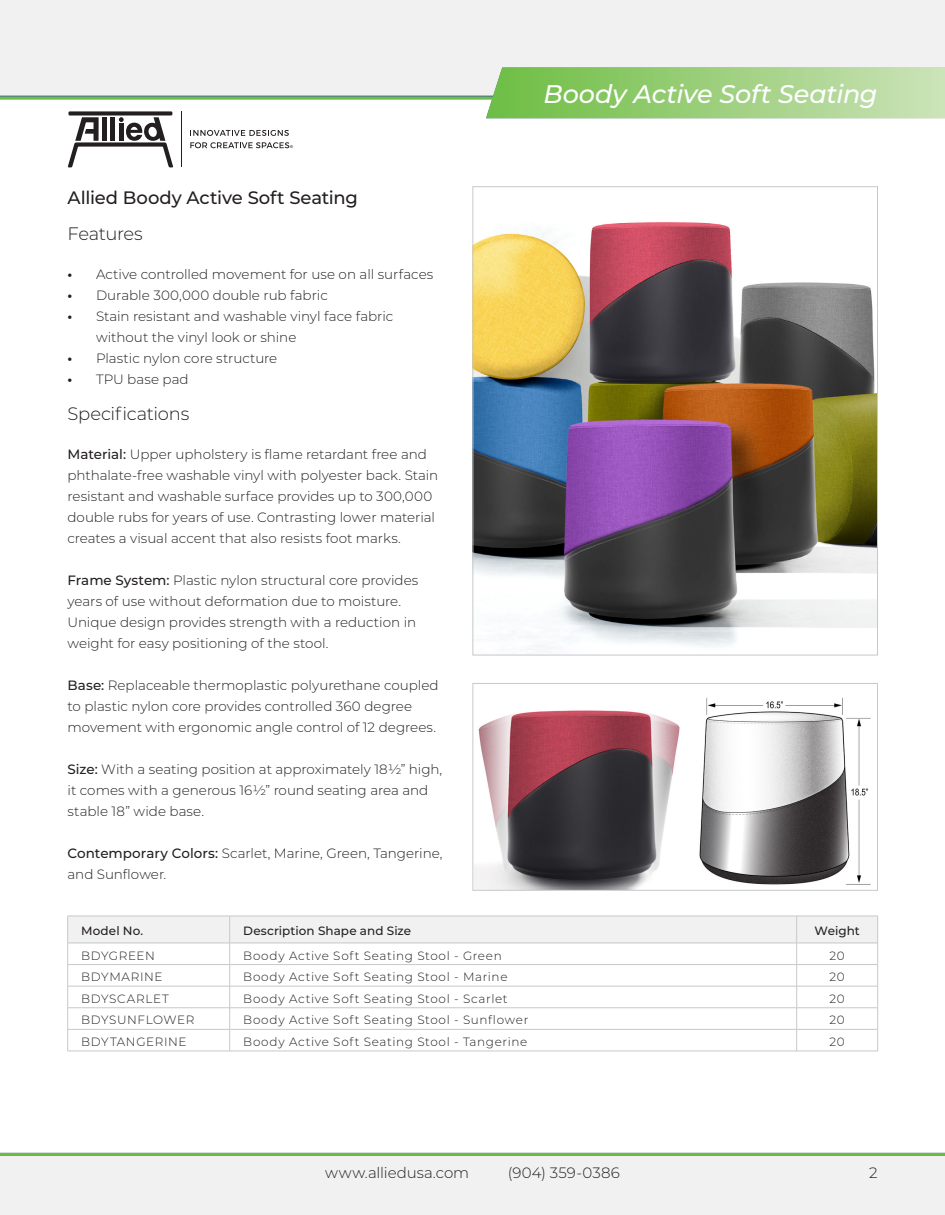
<style>
.page{position:relative;width:945px;height:1215px;background:#fff}
.page>*{position:absolute;margin:0;border:0;box-sizing:border-box;transform-origin:0 0}
.t1{font:italic 500 25.5px "Montserrat";letter-spacing:-.01em;color:#fff}
.Text_3{font:500 18px "Montserrat";letter-spacing:-.01em;color:#231f20}
.Text_3-2{font:300 18px "Montserrat";letter-spacing:-.015em;color:#231f20}
.t2{font:300 15px "Montserrat";color:#231f20}
.Text_3-3{font:300 13.5px/21px "Montserrat";color:#231f20}
.t3{font:300 12px "Montserrat";letter-spacing:.055em;color:#231f20}
.t4{font:500 12px "Montserrat";letter-spacing:.005em;color:#231f20}
.t5{font:300 12px "Montserrat";letter-spacing:.035em;color:#231f20}
.t6{font:3.9px "Arial";color:#231f20}
.s1{font-weight:700}
.s2{font-weight:500}
</style>
<div class="page">
<div style="left:0;top:0;width:945px;height:98px;background:#f1f1f2"></div>
<hr style="left:0;top:96px;width:945px;height:3px;background:#4e6d92">
<div style="left:0;top:1153px;width:945px;height:62px;background:#f1f1f2"></div>
<div style="left:69px;top:111px;width:103px;height:5px;background:#231f20"></div>
<svg style="left:190px;top:130px;width:99px;height:6px"></svg>
<svg style="left:190px;top:142px;width:99px;height:6px"></svg>
<hr style="left:181px;top:111px;width:1px;height:56px;background:#231f20">
<svg style="left:68px;top:117px;width:105px;height:50px"></svg>
<hr style="left:0;top:97px;width:945px;height:3px;background:#6cbd45">
<svg style="left:486px;top:68px;width:459px;height:50px;background:#9ed080"></svg>
<hr style="left:0;top:1153px;width:945px;height:3px;background:#6cbd45">
<hr style="left:68px;top:1051px;width:162px;height:1px;background:#c6c8ca">
<hr style="left:230px;top:1051px;width:567px;height:1px;background:#c6c8ca">
<hr style="left:797px;top:1051px;width:81px;height:1px;background:#c6c8ca">
<svg style="left:67px;top:916px;width:811px;height:135px"></svg>
<img style="left:474px;top:222px;width:402px;height:427px">
<img style="left:475px;top:710px;width:205px;height:179px">
<img style="left:699px;top:697px;width:172px;height:188px">
<div style="left:473px;top:683px;width:405px;height:208px;border:1px solid #c6c8ca"></div>
<p class="t6" style="left:290px;top:144px;width:4px">®</p>
<p class="Text_3" style="left:68px;top:185px;width:292px">Allied Boody Active Soft Seating</p>
<p class="Text_3-2" style="left:68px;top:221px;width:77px">Features</p>
<p class="Text_3-3" style="left:68px;top:263px;width:367px"><span class="s1">•</span> Active controlled movement for use on all surfaces</p>
<p class="Text_3-3" style="left:68px;top:284px;width:262px"><span class="s1">•</span> Durable 300,000 double rub fabric</p>
<p class="Text_3-3" style="left:96px;top:305px;width:299px;text-indent:-28px"><span class="s1">•</span> Stain resistant and washable vinyl face fabric without the vinyl look or shine</p>
<p class="Text_3-3" style="left:68px;top:347px;width:211px"><span class="s1">•</span> Plastic nylon core structure</p>
<p class="Text_3-3" style="left:68px;top:368px;width:123px"><span class="s1">•</span> TPU base pad</p>
<p class="Text_3-2" style="left:68px;top:401px;width:123px">Specifications</p>
<p class="Text_3-3" style="left:68px;top:443px;width:372px"><span class="s2">Material:</span> Upper upholstery is flame retardant free and phthalate-free washable vinyl with polyester back. Stain resistant and washable surface provides up to 300,000 double rubs for years of use. Contrasting lower material creates a visual accent that also resists foot marks.</p>
<p class="Text_3-3" style="left:68px;top:569px;width:352px"><span class="s2">Frame System:</span> Plastic nylon structural core provides years of use without deformation due to moisture.<br>Unique design provides strength with a reduction in weight for easy positioning of the stool.</p>
<p class="Text_3-3" style="left:68px;top:674px;width:373px"><span class="s2">Base:</span> Replaceable thermoplastic polyurethane coupled to plastic nylon core provides controlled 360 degree movement with ergonomic angle control of 12 degrees.</p>
<p class="Text_3-3" style="left:68px;top:758px;width:376px"><span class="s2">Size:</span> With a seating position at approximately 18½” high, it comes with a generous 16½” round seating area and stable 18” wide base.</p>
<p class="Text_3-3" style="left:68px;top:842px;width:377px"><span class="s2">Contemporary Colors:</span> Scarlet, Marine, Green, Tangerine, and Sunflower.</p>
<p class="t1" style="left:544px;top:76px;width:335px">Boody Active Soft Seating</p>
<p class="t4" style="left:81px;top:923px;width:64px">Model No.</p>
<p class="t4" style="left:243px;top:923px;width:169px">Description Shape and Size</p>
<p class="t4" style="left:815px;top:923px;width:47px">Weight</p>
<p class="t5" style="left:81px;top:947px;width:75px">BDYGREEN</p>
<p class="t3" style="left:243px;top:947px;width:260px">Boody Active Soft Seating Stool - Green</p>
<p class="t3" style="left:830px;top:947px;width:17px">20</p>
<p class="t3" style="left:81px;top:969px;width:83px">BDYMARINE</p>
<p class="t3" style="left:243px;top:969px;width:266px">Boody Active Soft Seating Stool - Marine</p>
<p class="t3" style="left:830px;top:969px;width:17px">20</p>
<p class="t3" style="left:81px;top:990px;width:89px">BDYSCARLET</p>
<p class="t3" style="left:243px;top:990px;width:266px">Boody Active Soft Seating Stool - Scarlet</p>
<p class="t3" style="left:830px;top:990px;width:17px">20</p>
<p class="t3" style="left:81px;top:1012px;width:115px">BDYSUNFLOWER</p>
<p class="t3" style="left:243px;top:1012px;width:287px">Boody Active Soft Seating Stool - Sunflower</p>
<p class="t3" style="left:830px;top:1012px;width:17px">20</p>
<p class="t3" style="left:81px;top:1034px;width:107px">BDYTANGERINE</p>
<p class="t3" style="left:243px;top:1034px;width:286px">Boody Active Soft Seating Stool - Tangerine</p>
<p class="t3" style="left:830px;top:1034px;width:17px">20</p>
<p class="t2" style="left:325px;top:1162px;width:146px">www.alliedusa.com</p>
<p class="t2" style="left:508px;top:1162px;width:114px">(904) 359-0386</p>
<p class="t2" style="left:869px;top:1162px;width:10px">2</p>
</div>
